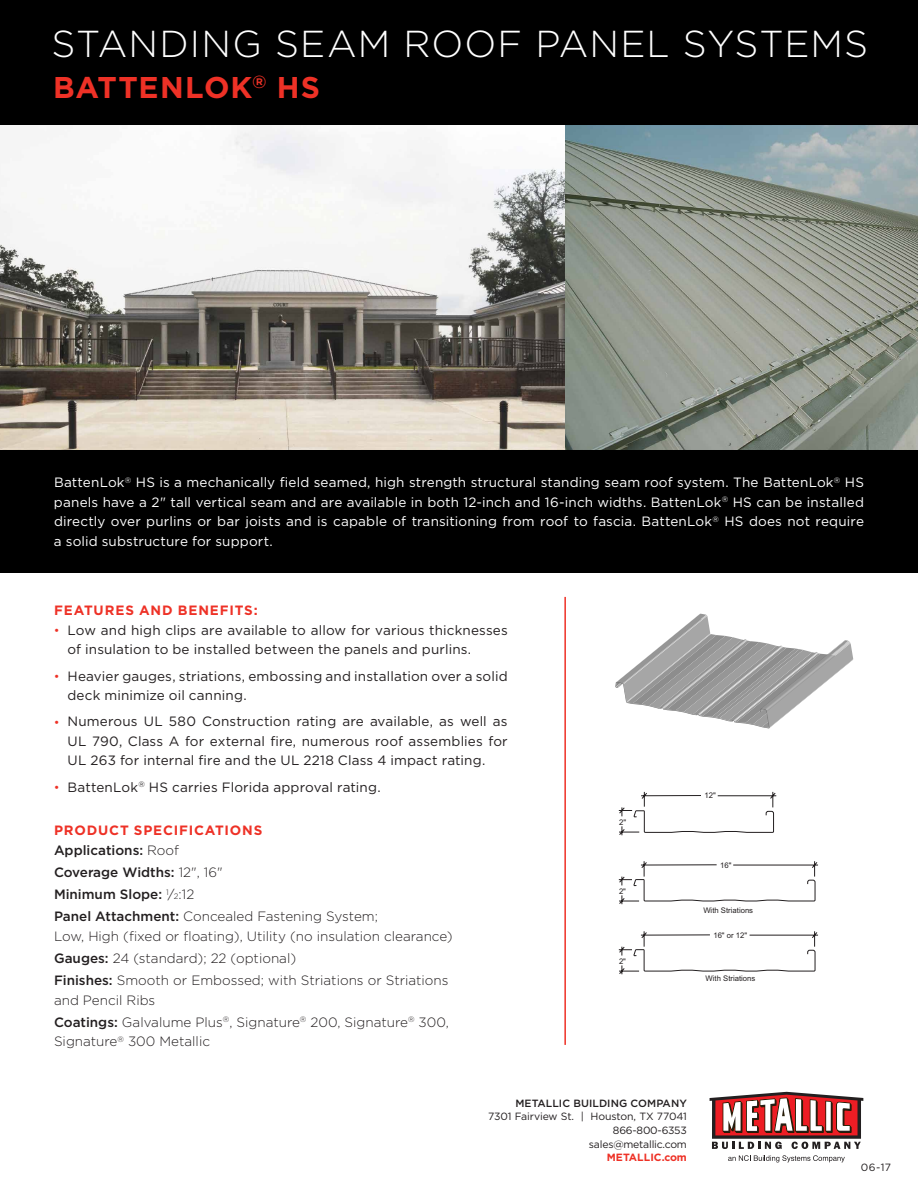
<style>
.page{position:relative;width:918px;height:1188px;background:#fff}
.page>*{position:absolute;margin:0;border:0;box-sizing:border-box;transform-origin:0 0}
.t1{font:300 37.5px "Gotham";letter-spacing:.025em;color:#fff}
.t2{font:700 30px "Gotham";letter-spacing:.035em;color:#ee3126}
.t3{font:13.5px/19.5px "Gotham";letter-spacing:.01em;color:#231f20}
.t4{font:13.5px/19.5px "Gotham";letter-spacing:.01em;color:#fff;text-align:justify}
.t5{font:300 13.5px/22.2px "Gotham";color:#231f20}
.t6{font:500 13.5px/22.2px "Gotham";color:#231f20}
.t7{font:700 13.5px/19.5px "Gotham";letter-spacing:.06em;color:#ee3126}
.t8{font:10.5px/13.5px "Gotham";letter-spacing:-.02em;color:#231f20;text-align:right}
.t9{font:500 10.5px "Gotham";letter-spacing:.005em;color:#231f20}
.t10{font:700 10.5px "Gotham";letter-spacing:.005em;color:#ee3126}
.t11{font:7.8px "Arial";color:#231f20}
.s1{font-weight:700;font-size:10.5px;color:#ee3126}
.s2{font-weight:500;color:#231f20}
.s3{font-weight:300;color:#231f20}
.s4{font-weight:300}
.s5{font-weight:300;font-size:7.8px}
.s6{font-weight:500}
</style>
<div class="page">
<div style="left:0;top:0;width:918px;height:125px;background:#000"></div>
<div style="left:0;top:450px;width:918px;height:123px;background:#000"></div>
<img style="left:0;top:125px;width:564px;height:325px">
<img style="left:566px;top:125px;width:352px;height:325px">
<svg style="left:710px;top:1092px;width:153px;height:57px"></svg>
<svg style="left:728px;top:1155px;width:117px;height:7px"></svg>
<hr style="left:564px;top:597px;width:2px;height:448px;background:#ee3126">
<svg style="left:615px;top:614px;width:238px;height:114px"></svg>
<svg style="left:619px;top:792px;width:157px;height:43px"></svg>
<svg style="left:619px;top:861px;width:199px;height:44px"></svg>
<svg style="left:619px;top:931px;width:199px;height:44px"></svg>
<h1 class="t1" style="left:51px;top:23px;width:818px">STANDING SEAM ROOF PANEL SYSTEMS</h1>
<h2 class="t2" style="left:53px;top:70px;width:268px">BATTENLOK<sup>®</sup> HS</h2>
<p class="t4" style="left:54px;top:473px;width:812px">BattenLok<sup>®</sup> HS is a mechanically field seamed, high strength structural standing seam roof system. The BattenLok<sup>®</sup> HS panels have a 2" tall vertical seam and are available in both 12-inch and 16-inch widths. BattenLok<sup>®</sup> HS can be installed directly over purlins or bar joists and is capable of transitioning from roof to fascia. BattenLok<sup>®</sup> HS does not require a solid substructure for support.</p>
<p class="t7" style="left:54px;top:600px;width:205px">FEATURES AND BENEFITS:</p>
<p class="t3" style="left:68px;top:620px;width:442px;text-indent:-14px"><span class="s1">•</span> Low and high clips are available to allow for various thicknesses of insulation to be installed between the panels and purlins.</p>
<p class="t3" style="left:68px;top:666px;width:442px;text-indent:-14px"><span class="s1">•</span> Heavier gauges, striations, embossing and installation over a solid deck minimize oil canning.</p>
<p class="t3" style="left:68px;top:712px;width:442px;text-align:justify;text-indent:-14px"><span class="s1">•</span> Numerous UL 580 Construction rating are available, as well as UL 790, Class A for external fire, numerous roof assemblies for UL 263 for internal fire and the UL 2218 Class 4 impact rating.</p>
<p class="t3" style="left:54px;top:777px;width:328px"><span class="s1">•</span> BattenLok<sup>®</sup> HS carries Florida approval rating.</p>
<p class="t7" style="left:54px;top:820px;width:210px">PRODUCT SPECIFICATIONS<br><span class="s2">Applications:</span> <span class="s3">Roof</span></p>
<p class="t6" style="left:54px;top:861px;width:325px">Coverage Widths: <span class="s4">12", 16"<br></span>Minimum Slope: <sup>1</sup><span class="s4">⁄</span><span class="s5">2</span><span class="s4">:12<br></span>Panel Attachment: <span class="s4">Concealed Fastening System;</span></p>
<p class="t5" style="left:54px;top:925px;width:400px">Low, High (fixed or floating), Utility (no insulation clearance)<br><span class="s6">Gauges:</span> 24 (standard); 22 (optional)<br><span class="s6">Finishes:</span> Smooth or Embossed; with Striations or Striations</p>
<p class="t5" style="left:54px;top:989px;width:396px">and Pencil Ribs<br><span class="s6">Coatings:</span> Galvalume Plus<sup>®</sup>, Signature<sup>®</sup> 200, Signature<sup>®</sup> 300,</p>
<p class="t5" style="left:54px;top:1030px;width:158px">Signature<sup>®</sup> 300 Metallic</p>
<p class="t11" style="left:619px;top:817px;width:9px">2"</p>
<p class="t11" style="left:619px;top:886px;width:9px">2"</p>
<p class="t11" style="left:619px;top:956px;width:9px">2"</p>
<p class="t11" style="left:704px;top:791px;width:13px">12"</p>
<p class="t11" style="left:720px;top:860px;width:13px">16"</p>
<p class="t11" style="left:703px;top:905px;width:51px">With Striations</p>
<p class="t11" style="left:713px;top:930px;width:35px">16" or 12"</p>
<p class="t11" style="left:706px;top:973px;width:51px">With Striations</p>
<p class="t9" style="left:515px;top:1097px;width:173px">METALLIC BUILDING COMPANY</p>
<p class="t8" style="left:488px;top:1110px;width:200px">7301 Fairview St. | Houston, TX 77041<br>866-800-6353<br>sales@metallic.com</p>
<p class="t10" style="left:607px;top:1151px;width:82px">METALLIC.com</p>
<p class="t8" style="left:861px;top:1160px;width:32px">06-17</p>
</div>
